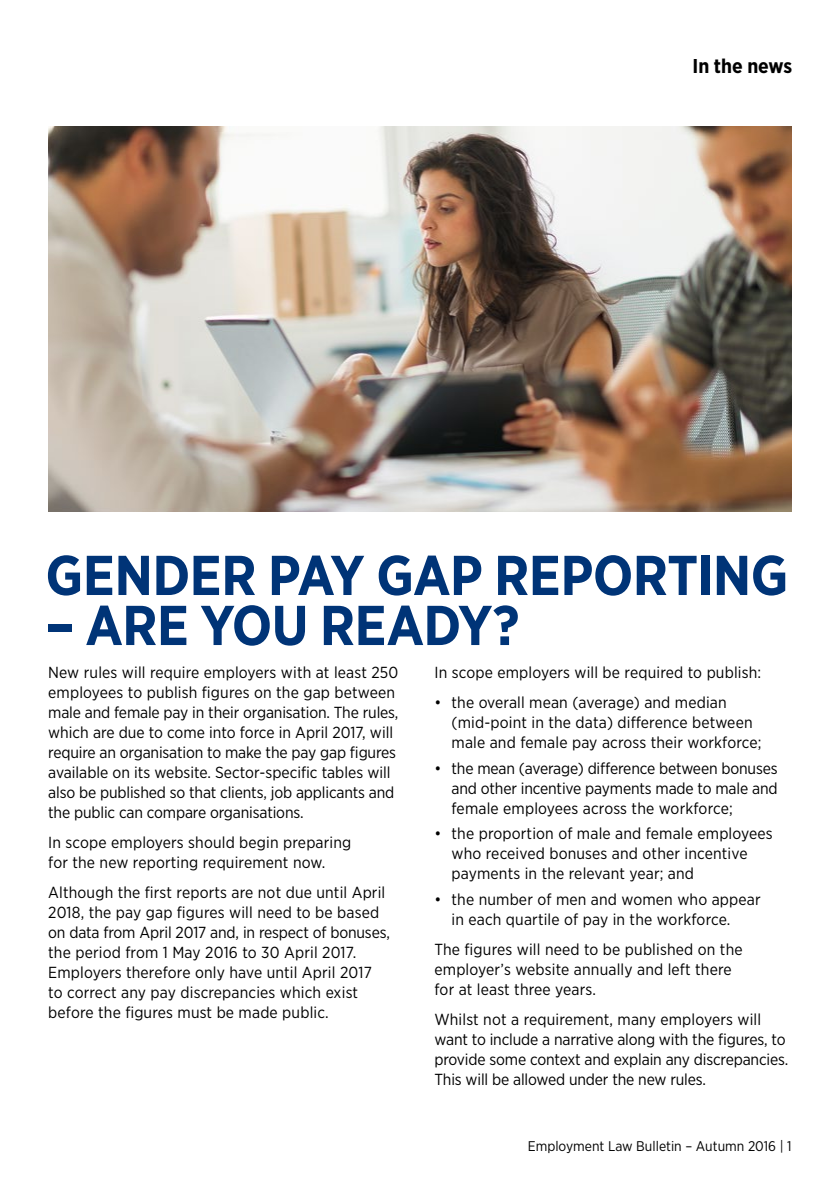
<style>
.page{position:relative;width:840px;height:1191px;background:#fff}
.page>*{position:absolute;margin:0;border:0;box-sizing:border-box;transform-origin:0 0}
.t1{font:700 56px "Gotham Narrow";letter-spacing:-.01em;color:#003477}
.t2{font:700 20px "Gotham Narrow";color:#000}
.t3{font:16px/20px "Gotham Narrow";letter-spacing:.01em;color:#000}
.t4{font:16px/20px "Gotham Narrow";letter-spacing:-.01em;color:#000}
.t5{font:14px "Gotham Narrow";color:#000}
</style>
<div class="page">
<img style="left:48px;top:126px;width:743px;height:386px">
<p class="t2" style="left:692px;top:53px;width:101px">In the news</p>
<h1 class="t1" style="left:45px;top:539px;width:744px">GENDER PAY GAP REPORTING</h1>
<h1 class="t1" style="left:45px;top:589px;width:475px">– ARE YOU READY?</h1>
<p class="t4" style="left:48px;top:662px;width:351px">New rules will require employers with at least 250 employees to publish figures on the gap between male and female pay in their organisation. The rules, which are due to come into force in April 2017, will require an organisation to make the pay gap figures available on its website. Sector-specific tables will also be published so that clients, job applicants and the public can compare organisations.</p>
<p class="t3" style="left:48px;top:832px;width:304px">In scope employers should begin preparing for the new reporting requirement now.</p>
<p class="t3" style="left:48px;top:882px;width:343px">Although the first reports are not due until April 2018, the pay gap figures will need to be based on data from April 2017 and, in respect of bonuses, the period from 1 May 2016 to 30 April 2017.<br>Employers therefore only have until April 2017 to correct any pay discrepancies which exist before the figures must be made public.</p>
<p class="t3" style="left:434px;top:662px;width:328px">In scope employers will be required to publish:</p>
<p class="t3" style="left:451px;top:692px;width:311px;text-indent:-17px">• the overall mean (average) and median (mid-point in the data) difference between male and female pay across their workforce;</p>
<p class="t3" style="left:451px;top:757px;width:327px;text-align:justify;text-indent:-17px">• the mean (average) difference between bonuses and other incentive payments made to male and female employees across the workforce;</p>
<p class="t3" style="left:451px;top:823px;width:322px;text-indent:-17px">• the proportion of male and female employees who received bonuses and other incentive payments in the relevant year; and</p>
<p class="t3" style="left:451px;top:889px;width:310px;text-indent:-17px">• the number of men and women who appear in each quartile of pay in the workforce.</p>
<p class="t3" style="left:434px;top:939px;width:309px">The figures will need to be published on the employer’s website annually and left there for at least three years.</p>
<p class="t4" style="left:434px;top:1009px;width:355px">Whilst not a requirement, many employers will want to include a narrative along with the figures, to provide some context and explain any discrepancies.<br>This will be allowed under the new rules.</p>
<p class="t5" style="left:527px;top:1137px;width:265px">Employment Law Bulletin – Autumn 2016 | 1</p>
</div>
